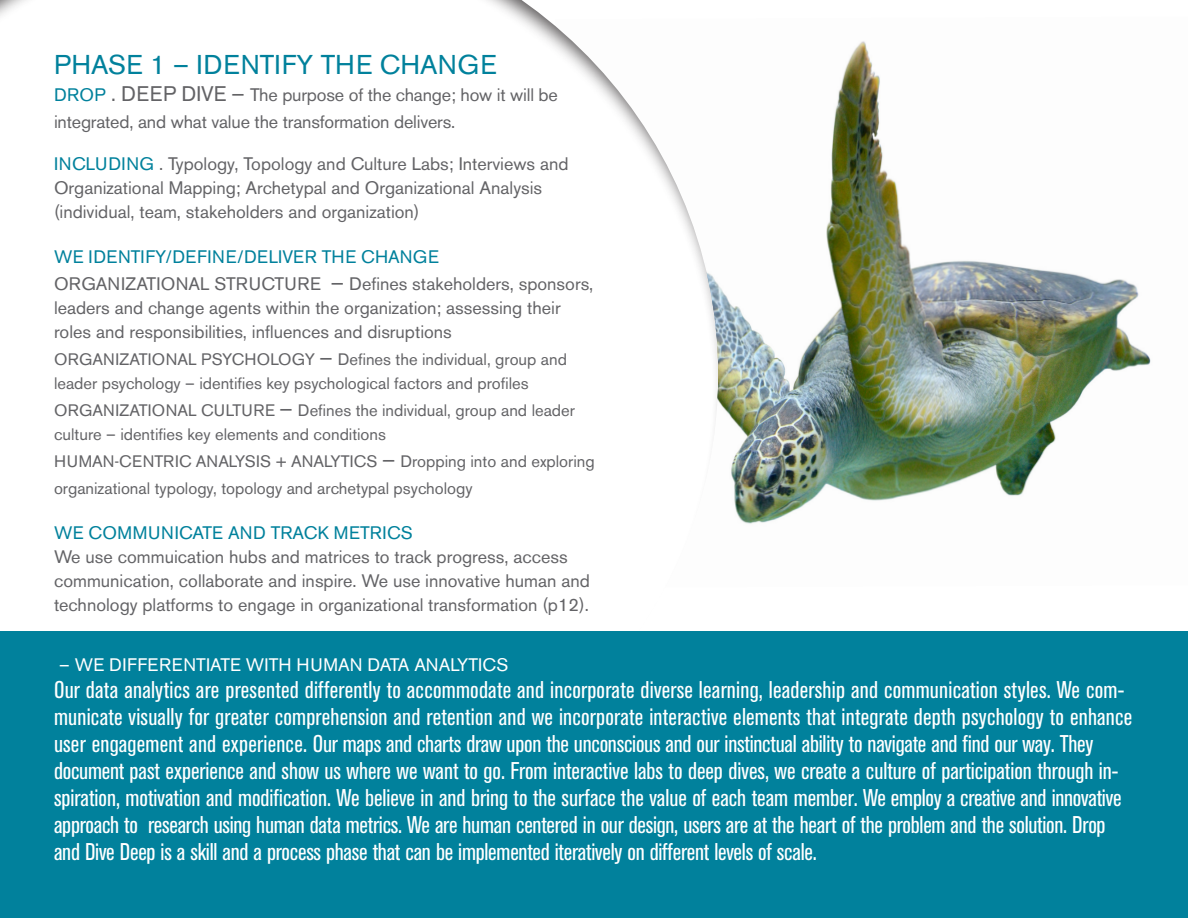
<style>
.page{position:relative;width:1188px;height:918px;background:#fff}
.page>*{position:absolute;margin:0;border:0;box-sizing:border-box;transform-origin:0 0}
.t1{font:27px "Akzidenz Grotesk BE";letter-spacing:.02em;color:#01819c}
.t2{font:condensed 24px/27px "Akzidenz Grotesk BE";color:#fff}
.t3{font:18px/24px "Akzidenz Grotesk BE";color:#636366}
.t4{font:18px "Akzidenz Grotesk BE";letter-spacing:.02em;color:#01819c}
.t5{font:18px "Akzidenz Grotesk BE";color:#fff}
.t6{font:16.5px/24px "Akzidenz Grotesk BE";color:#636366}
.s1{color:#01819c}
.s2{font-size:21px}
</style>
<div class="page">
<img style="left:720px;top:41px;width:431px;height:483px">
<div style="left:0;top:632px;width:1188px;height:286px;background:#01819c"></div>
<p class="t1" style="left:54px;top:49px;width:444px">PHASE 1 – IDENTIFY THE CHANGE</p>
<p class="t3" style="left:54px;top:83px;width:505px"><span class="s1">DROP</span> <span class="s2">. DEEP DIVE —</span> The purpose of the change; how it will be</p>
<p class="t3" style="left:54px;top:110px;width:403px">integrated, and what value the transformation delivers.</p>
<p class="t3" style="left:54px;top:152px;width:516px"><span class="s1">INCLUDING</span> . Typology, Topology and Culture Labs; Interviews and<br>Organizational Mapping; Archetypal and Organizational Analysis</p>
<p class="t3" style="left:54px;top:200px;width:367px">(individual, team, stakeholders and organization)</p>
<p class="t4" style="left:54px;top:246px;width:387px">WE IDENTIFY/DEFINE/DELIVER THE CHANGE</p>
<p class="t3" style="left:54px;top:272px;width:541px">ORGANIZATIONAL STRUCTURE <span class="s2">—</span> Defines stakeholders, sponsors, leaders and change agents within the organization; assessing their roles and responsibilities, influences and disruptions</p>
<p class="t6" style="left:54px;top:348px;width:515px">ORGANIZATIONAL PSYCHOLOGY <span class="s2">—</span> Defines the individual, group and leader psychology – identifies key psychological factors and profiles</p>
<p class="t6" style="left:54px;top:399px;width:523px">ORGANIZATIONAL CULTURE <span class="s2">—</span> Defines the individual, group and leader culture – identifies key elements and conditions</p>
<p class="t6" style="left:54px;top:448px;width:542px;line-height:27px">HUMAN-CENTRIC ANALYSIS + ANALYTICS <span class="s2">—</span> Dropping into and exploring organizational typology, topology and archetypal psychology</p>
<p class="t4" style="left:54px;top:522px;width:360px">WE COMMUNICATE AND TRACK METRICS</p>
<p class="t3" style="left:54px;top:545px;width:537px">We use commuication hubs and matrices to track progress, access communication, collaborate and inspire. We use innovative human and technology platforms to engage in organizational transformation (p12).</p>
<p class="t5" style="left:59px;top:654px;width:451px">– WE DIFFERENTIATE WITH HUMAN DATA ANALYTICS</p>
<p class="t2" style="left:54px;top:677px;width:1080px">Our data analytics are presented differently to accommodate and incorporate diverse learning, leadership and communication styles. We com&shy;municate visually for greater comprehension and retention and we incorporate interactive elements that integrate depth psychology to enhance user engagement and experience. Our maps and charts draw upon the unconscious and our instinctual ability to navigate and find our way. They document past experience and show us where we want to go. From interactive labs to deep dives, we create a culture of participation through in&shy;spiration, motivation and modification. We believe in and bring to the surface the value of each team member. We employ a creative and innovative approach to research using human data metrics. We are human centered in our design, users are at the heart of the problem and the solution. Drop and Dive Deep is a skill and a process phase that can be implemented iteratively on different levels of scale.</p>
</div>
